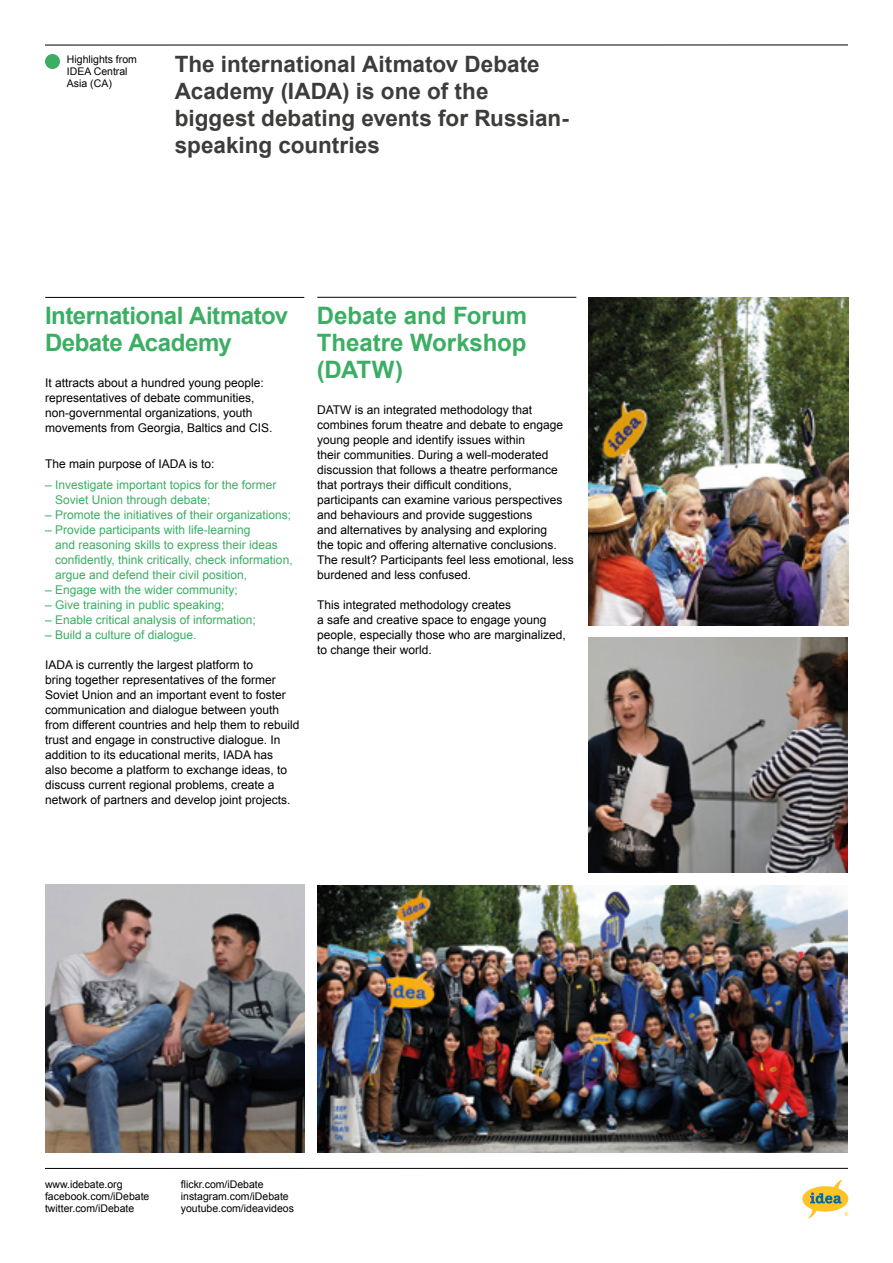
<style>
.page{position:relative;width:893px;height:1263px;background:#fff}
.page>*{position:absolute;margin:0;border:0;box-sizing:border-box;transform-origin:0 0}
.t1{font:700 24px/27px "Arial";letter-spacing:-.015em;color:#3bae64}
.t2{font:700 22.5px/27px "Arial";color:#3c3c3b}
.t3{font:12px/15px "Arial";color:#000}
.t4{font:12px/15px "Arial";color:#3bae64}
.t5{font:10.5px/12px "Arial";color:#000}
</style>
<div class="page">
<hr style="left:45px;top:1168px;width:803px;height:1px;background:#000">
<hr style="left:45px;top:45px;width:803px;height:1px;background:#000">
<svg style="left:802px;top:1179px;width:46px;height:39px"></svg>
<hr style="left:45px;top:297px;width:259px;height:1px;background:#000">
<img style="left:45px;top:884px;width:260px;height:268px">
<img style="left:588px;top:637px;width:260px;height:235px">
<img style="left:589px;top:297px;width:259px;height:328px">
<img style="left:317px;top:885px;width:531px;height:267px">
<hr style="left:317px;top:297px;width:259px;height:1px;background:#000">
<div style="left:45px;top:54px;width:15px;height:15px;background:#3bae64;border-radius:50%"></div>
<p class="t5" style="left:67px;top:53px;width:72px">Highlights from<br>IDEA Central<br>Asia (CA)</p>
<h2 class="t2" style="left:175px;top:51px;width:396px">The international Aitmatov Debate<br>Academy (IADA) is one of the biggest debating events for Russian&shy;speaking countries</h2>
<h1 class="t1" style="left:45px;top:303px;width:245px">International Aitmatov<br>Debate Academy</h1>
<h1 class="t1" style="left:317px;top:303px;width:212px;text-align:justify">Debate and Forum Theatre Workshop (DATW)</h1>
<p class="t3" style="left:45px;top:375px;width:229px">It attracts about a hundred young people: representatives of debate communities, non-governmental organizations, youth movements from Georgia, Baltics and CIS.</p>
<p class="t3" style="left:45px;top:456px;width:171px">The main purpose of IADA is to:</p>
<p class="t4" style="left:55px;top:477px;width:223px;text-indent:-10px">– Investigate important topics for the former<br>Soviet Union through debate;</p>
<p class="t4" style="left:45px;top:507px;width:248px">– Promote the initiatives of their organizations;</p>
<p class="t4" style="left:55px;top:522px;width:239px;text-indent:-10px">– Provide participants with life-learning<br>and reasoning skills to express their ideas confidently, think critically, check information, argue and defend their civil position,</p>
<p class="t4" style="left:45px;top:582px;width:194px">– Engage with the wider community;</p>
<p class="t4" style="left:45px;top:597px;width:181px">– Give training in public speaking;</p>
<p class="t4" style="left:45px;top:612px;width:212px">– Enable critical analysis of information;</p>
<p class="t4" style="left:45px;top:627px;width:153px">– Build a culture of dialogue.</p>
<p class="t3" style="left:45px;top:657px;width:256px">IADA is currently the largest platform to<br>bring together representatives of the former Soviet Union and an important event to foster communication and dialogue between youth from different countries and help them to rebuild trust and engage in constructive dialogue. In addition to its educational merits, IADA has<br>also become a platform to exchange ideas, to discuss current regional problems, create a network of partners and develop joint projects.</p>
<p class="t3" style="left:317px;top:402px;width:258px">DATW is an integrated methodology that combines forum theatre and debate to engage young people and identify issues within<br>their communities. During a well-moderated discussion that follows a theatre performance that portrays their difficult conditions, participants can examine various perspectives and behaviours and provide suggestions<br>and alternatives by analysing and exploring<br>the topic and offering alternative conclusions.<br>The result? Participants feel less emotional, less burdened and less confused.</p>
<p class="t3" style="left:317px;top:597px;width:250px">This integrated methodology creates<br>a safe and creative space to engage young people, especially those who are marginalized, to change their world.</p>
<p class="t5" style="left:45px;top:1178px;width:106px">www.idebate.org facebook.com/iDebate twitter.com/iDebate</p>
<p class="t5" style="left:181px;top:1178px;width:115px">flickr.com/iDebate instagram.com/iDebate youtube.com/ideavideos</p>
</div>
